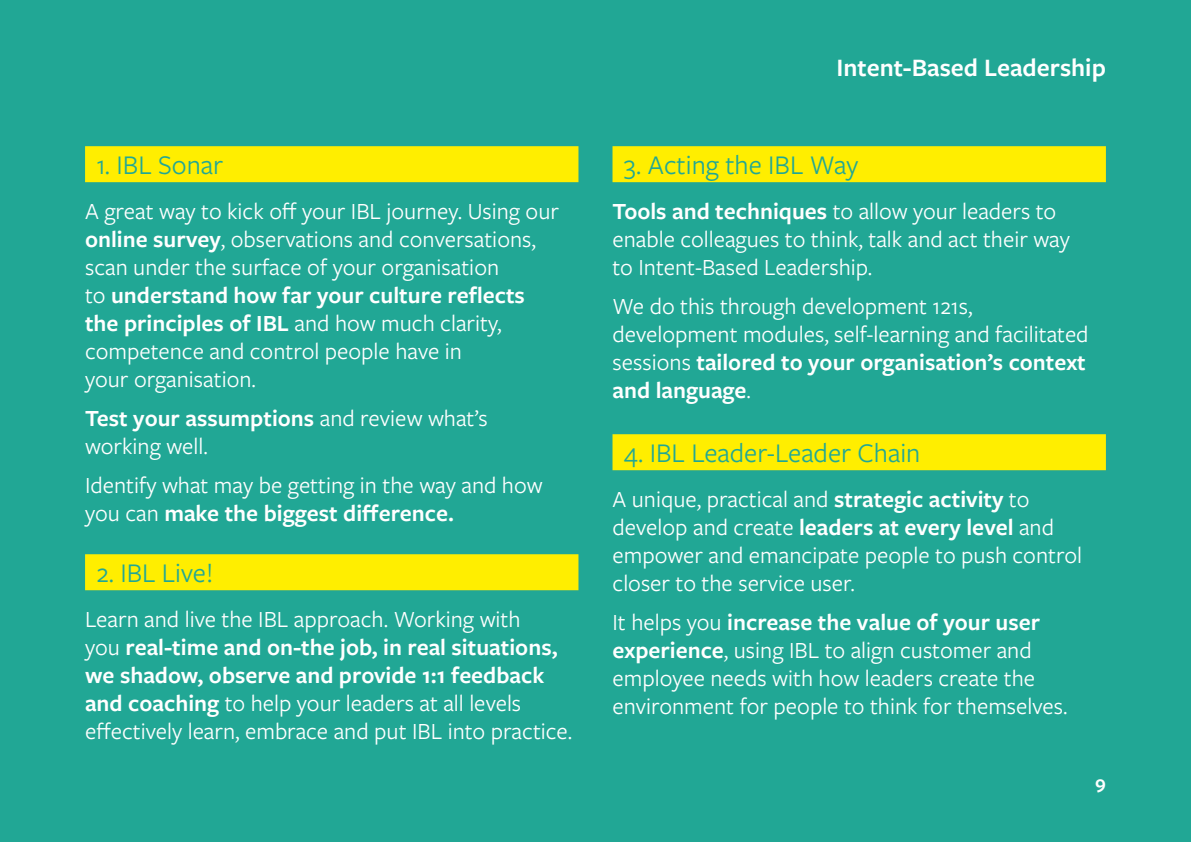
<style>
.page{position:relative;width:1191px;height:842px;background:#21a795}
.page>*{position:absolute;margin:0;border:0;box-sizing:border-box;transform-origin:0 0}
.t1{font:28px "Freight Sans Pro";color:#21a795}
.t2{font:600 26px "Freight Sans Pro";color:#fff}
.t3{font:24px/28px "Freight Sans Pro";color:#fff}
.t4{font:600 20px "Freight Sans Pro";color:#fff}
.s1{font-weight:600}
</style>
<div class="page">
<div style="left:85px;top:146px;width:493px;height:36px;background:#fe0"></div>
<div style="left:85px;top:554px;width:493px;height:36px;background:#fe0"></div>
<div style="left:612px;top:146px;width:494px;height:36px;background:#fe0"></div>
<div style="left:612px;top:434px;width:494px;height:36px;background:#fe0"></div>
<p class="t1" style="left:96px;top:146px;width:128px">1. IBL Sonar</p>
<p class="t3" style="left:85px;top:196px;width:475px">A great way to kick off your IBL journey. Using our <span class="s1">online survey</span>, observations and conversations, scan under the surface of your organisation<br>to <span class="s1">understand how far your culture reflects the principles of IBL</span> and how much clarity, competence and control people have in<br>your organisation.</p>
<p class="t3" style="left:85px;top:403px;width:404px"><span class="s1">Test your assumptions</span> and review what’s working well.</p>
<p class="t3" style="left:85px;top:471px;width:459px">Identify what may be getting in the way and how you can <span class="s1">make the biggest difference.</span></p>
<p class="t1" style="left:96px;top:554px;width:118px">2. IBL Live!</p>
<p class="t3" style="left:85px;top:604px;width:489px">Learn and live the IBL approach. Working with<br>you <span class="s1">real-time and on-the job, in real situations, we shadow, observe and provide 1:1 feedback and coaching</span> to help your leaders at all levels effectively learn, embrace and put IBL into practice.</p>
<p class="t2" style="left:836px;top:50px;width:271px">Intent-Based Leadership</p>
<p class="t1" style="left:624px;top:146px;width:236px">3. Acting the IBL Way</p>
<p class="t3" style="left:612px;top:196px;width:459px"><span class="s1">Tools and techniques</span> to allow your leaders to enable colleagues to think, talk and act their way to Intent-Based Leadership.</p>
<p class="t3" style="left:612px;top:291px;width:477px">We do this through development 121s, development modules, self-learning and facilitated sessions <span class="s1">tailored to your organisation’s context and language</span>.</p>
<p class="t1" style="left:624px;top:434px;width:298px">4. IBL Leader-Leader Chain</p>
<p class="t3" style="left:612px;top:484px;width:471px">A unique, practical and <span class="s1">strategic activity</span> to develop and create <span class="s1">leaders at every level</span> and empower and emancipate people to push control closer to the service user.</p>
<p class="t3" style="left:612px;top:607px;width:456px">It helps you <span class="s1">increase the value of your user experience</span>, using IBL to align customer and employee needs with how leaders create the environment for people to think for themselves.</p>
<p class="t4" style="left:1095px;top:768px;width:12px">9</p>
</div>
